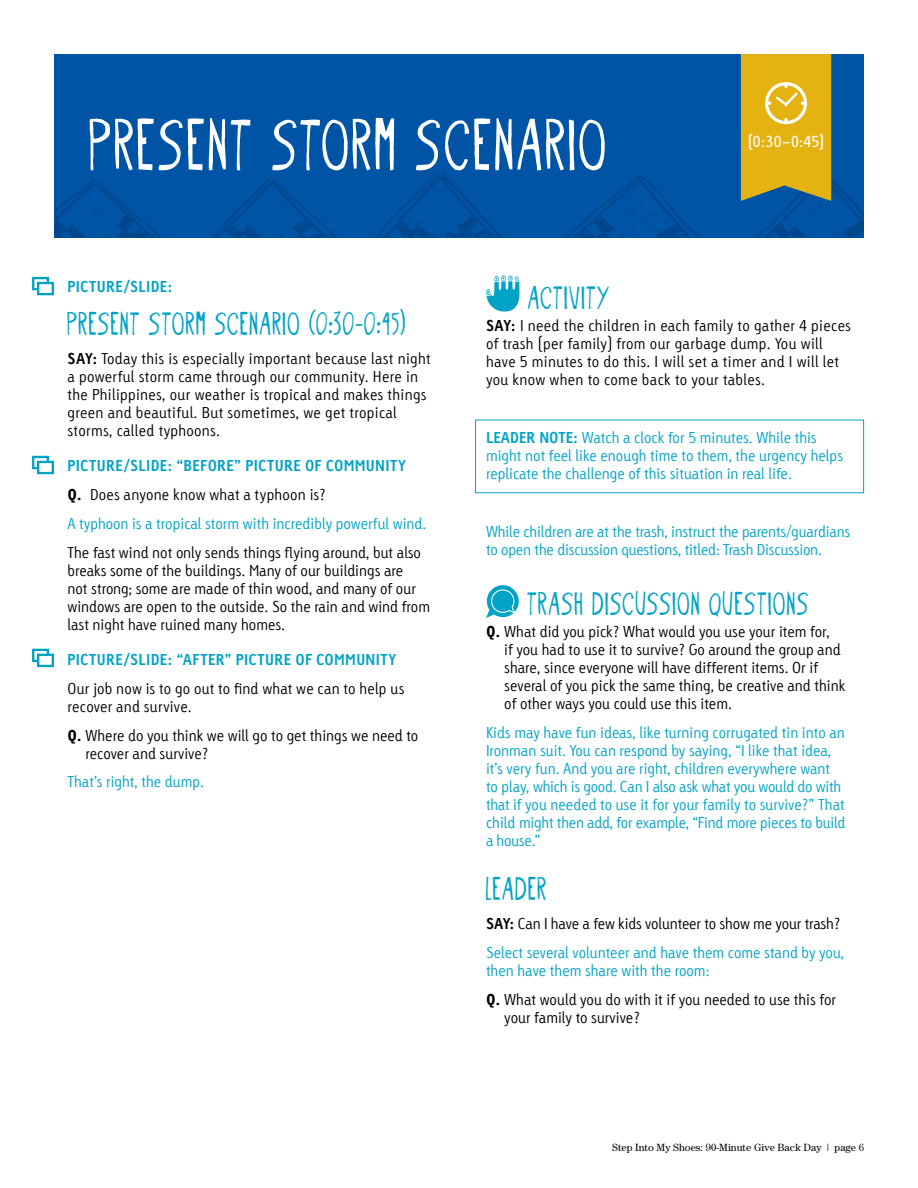
<style>
.page{position:relative;width:918px;height:1188px;background:#fff}
.page>*{position:absolute;margin:0;border:0;box-sizing:border-box;transform-origin:0 0}
.t1{font:80.7px "Oyster";letter-spacing:.025em;color:#fff}
.t2{font:36px "Oyster";letter-spacing:.025em;color:#00a3c6}
.t3{font:300 15px/18px "Tetria LT Com";color:#00a3c6}
.t4{font:300 15px/18px "Tetria LT Com";color:#000}
.t5{font:300 15px/18px "Tetria LT Com";letter-spacing:.02em;color:#000}
.t6{font:700 15px "Tetria LT Com";letter-spacing:.02em;color:#00a3c6}
.t7{font:15px "Linotype Tetria Regular Tab";color:#fff}
.t8{font:10.5px "Century Std";color:#000}
.s1{font-weight:700}
.s2{font-weight:900;color:#000}
.s3{color:#000}
.s4{font-weight:900}
.s5{font-weight:700;color:#000}
.s6{color:#00a3c6}
</style>
<div class="page">
<svg style="left:486px;top:275px;width:33px;height:37px"></svg>
<svg style="left:486px;top:585px;width:33px;height:33px"></svg>
<div style="left:54px;top:54px;width:810px;height:183px;background:#0054a6"></div>
<img style="left:54px;top:157px;width:810px;height:80px">
<svg style="left:741px;top:54px;width:90px;height:147px;background:#d9b021"></svg>
<div style="left:32px;top:649px;width:17px;height:13px;border:2px solid #00a3c6"></div>
<div style="left:37px;top:654px;width:17px;height:13px;background:#fff;border:2px solid #00a3c6"></div>
<div style="left:32px;top:456px;width:17px;height:13px;border:2px solid #00a3c6"></div>
<div style="left:37px;top:461px;width:17px;height:13px;background:#fff;border:2px solid #00a3c6"></div>
<div style="left:32px;top:277px;width:17px;height:13px;border:2px solid #00a3c6"></div>
<div style="left:37px;top:282px;width:17px;height:13px;background:#fff;border:2px solid #00a3c6"></div>
<h1 class="t1" style="left:90px;top:100px;width:520px">PRESENT STORM SCENARIO</h1>
<p class="t7" style="left:748px;top:133px;width:78px">(0:30–0:45)</p>
<p class="t6" style="left:68px;top:276px;width:106px">PICTURE/SLIDE:</p>
<h2 class="t2" style="left:68px;top:303px;width:340px">PRESENT STORM SCENARIO (0:30-0:45)</h2>
<p class="t5" style="left:68px;top:349px;width:365px"><span class="s1">SAY:</span> Today this is especially important because last night a powerful storm came through our community. Here in the Philippines, our weather is tropical and makes things green and beautiful. But sometimes, we get tropical storms, called typhoons.</p>
<p class="t3" style="left:68px;top:451px;width:361px;line-height:28.8px"><span class="s1">PICTURE/SLIDE: “BEFORE” PICTURE OF COMMUNITY<br></span><span class="s2">Q.</span> <span class="s3">Does anyone know what a typhoon is?<br></span>A typhoon is a tropical storm with incredibly powerful wind.</p>
<p class="t4" style="left:68px;top:543px;width:364px">The fast wind not only sends things flying around, but also breaks some of the buildings. Many of our buildings are<br>not strong; some are made of thin wood, and many of our windows are open to the outside. So the rain and wind from last night have ruined many homes.</p>
<p class="t6" style="left:68px;top:650px;width:330px">PICTURE/SLIDE: “AFTER” PICTURE OF COMMUNITY</p>
<p class="t4" style="left:68px;top:679px;width:339px">Our job now is to go out to find what we can to help us recover and survive.</p>
<p class="t4" style="left:86px;top:726px;width:334px;text-indent:-18px"><span class="s4">Q.</span> Where do you think we will go to get things we need to recover and survive?</p>
<p class="t3" style="left:68px;top:773px;width:138px">That’s right, the dump.</p>
<h2 class="t2" style="left:528px;top:277px;width:83px">ACTIVITY</h2>
<p class="t5" style="left:486px;top:317px;width:367px"><span class="s1">SAY:</span> I need the children in each family to gather 4 pieces of trash (per family) from our garbage dump. You will have 5 minutes to do this. I will set a timer and I will let you know when to come back to your tables.</p>
<p class="t3" style="left:486px;top:429px;width:359px"><span class="s1">LEADER NOTE:</span> Watch a clock for 5 minutes. While this might not feel like enough time to them, the urgency helps replicate the challenge of this situation in real life.</p>
<p class="t3" style="left:486px;top:522px;width:366px">While children are at the trash, instruct the parents/guardians to open the discussion questions, titled: Trash Discussion.</p>
<h2 class="t2" style="left:528px;top:583px;width:283px">TRASH DISCUSSION QUESTIONS</h2>
<p class="t4" style="left:504px;top:623px;width:343px;text-indent:-18px"><span class="s4">Q.</span> What did you pick? What would you use your item for,<br>if you had to use it to survive? Go around the group and share, since everyone will have different items. Or if several of you pick the same thing, be creative and think of other ways you could use this item.</p>
<p class="t3" style="left:486px;top:724px;width:361px">Kids may have fun ideas, like turning corrugated tin into an Ironman suit. You can respond by saying, “I like that idea, it’s very fun. And you are right, children everywhere want to play, which is good. Can I also ask what you would do with that if you needed to use it for your family to survive?” That child might then add, for example, “Find more pieces to build a house.”</p>
<h2 class="t2" style="left:486px;top:869px;width:63px">LEADER</h2>
<p class="t3" style="left:486px;top:909px;width:360px;line-height:28.8px"><span class="s5">SAY:</span> <span class="s3">Can I have a few kids volunteer to show me your trash?<br></span>Select several volunteer and have them come stand by you,</p>
<p class="t4" style="left:486px;top:956px;width:352px;line-height:28.8px"><span class="s6">then have them share with the room:<br></span><span class="s4">Q.</span> What would you do with it if you needed to use this for</p>
<p class="t4" style="left:504px;top:1008px;width:137px">your family to survive?</p>
<p class="t8" style="left:612px;top:1142px;width:253px">Step Into My Shoes: 90-Minute Give Back Day | page 6</p>
</div>
